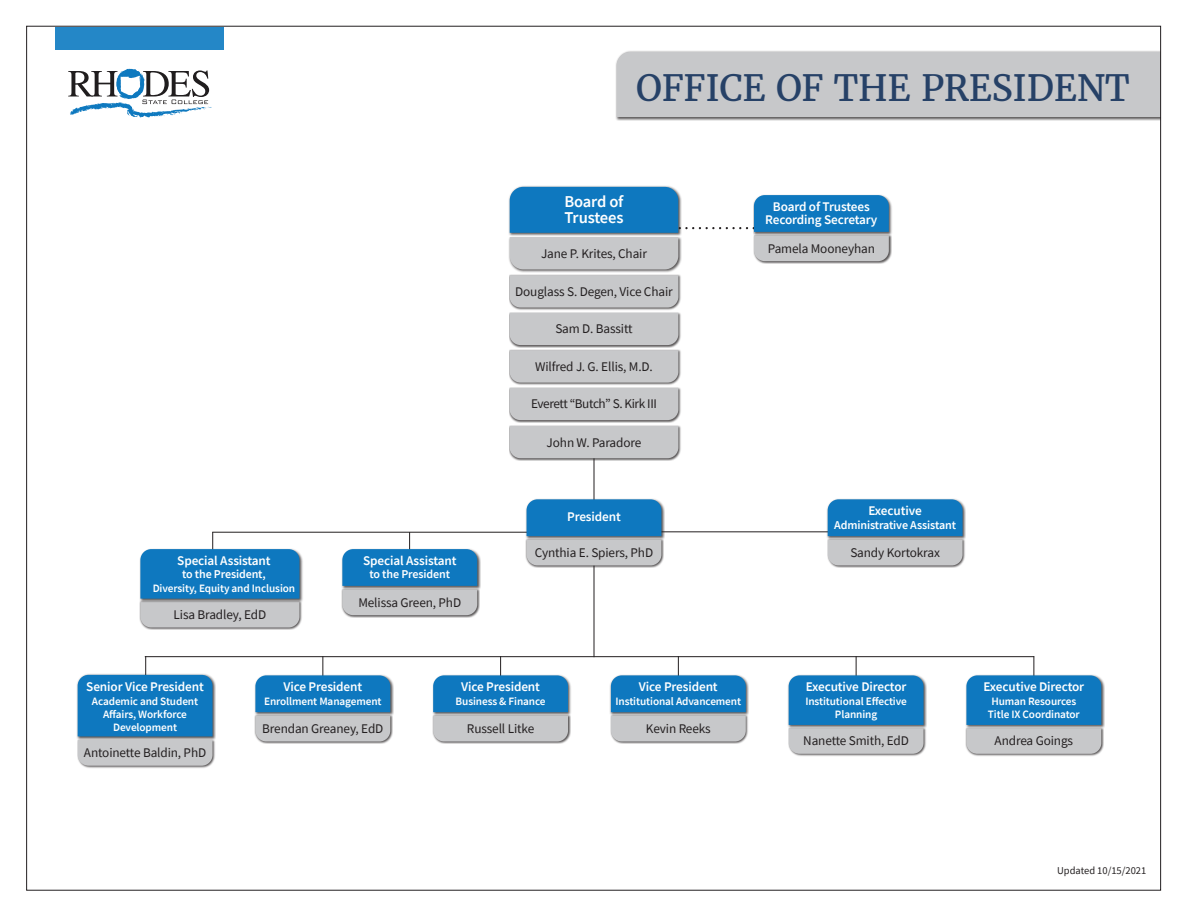
<style>
.page{position:relative;width:1188px;height:918px;background:#fff}
.page>*{position:absolute;margin:0;border:0;box-sizing:border-box;transform-origin:0 0}
.t1{font:35.85px "Merriweather";letter-spacing:-.01em;color:#264167}
.t2{font:600 16.5px/16.5px "Source Sans Pro";letter-spacing:-.01em;color:#fff}
.t3{font:13.2px "Source Sans Pro";letter-spacing:-.01em;color:#231f20}
.t4{font:600 13.2px/13.2px "Source Sans Pro";letter-spacing:-.01em;color:#fff;text-align:center}
.t5{font:13.2px "Source Sans Pro";letter-spacing:-.03em;color:#231f20}
.t6{font:600 12px "Source Sans Pro";letter-spacing:-.01em;color:#fff}
.t7{font:600 11.25px/13.2px "Source Sans Pro";letter-spacing:-.01em;color:#fff;text-align:center}
.t8{font:10.5px "Source Sans Pro";color:#231f20}
</style>
<div class="page">
<div style="left:788px;top:727px;width:139px;height:30px;background:#231f20;opacity:.75"></div>
<div style="left:787px;top:674px;width:140px;height:55px;background:#231f20;opacity:.75"></div>
<svg style="left:789px;top:657px;width:135px;height:97px"></svg>
<div style="left:139px;top:601px;width:164px;height:29px;background:#231f20;opacity:.75"></div>
<div style="left:139px;top:548px;width:164px;height:54px;background:#231f20;opacity:.75"></div>
<svg style="left:140px;top:533px;width:159px;height:94px"></svg>
<hr style="left:594px;top:543px;width:1px;height:114px;background:#231f20">
<div style="left:56px;top:27px;width:168px;height:22px;background:#2487c7"></div>
<svg style="left:68px;top:69px;width:144px;height:49px"></svg>
<hr style="left:213px;top:532px;width:381px;height:1px;background:#231f20">
<hr style="left:594px;top:532px;width:261px;height:1px;background:#231f20">
<div style="left:615px;top:51px;width:549px;height:70px;background:#231f20;opacity:.75"></div>
<div style="left:617px;top:52px;width:542px;height:65px;background:#c7c8ca"></div>
<div style="left:341px;top:588px;width:139px;height:30px;background:#231f20;opacity:.75"></div>
<div style="left:341px;top:548px;width:140px;height:41px;background:#231f20;opacity:.75"></div>
<svg style="left:342px;top:533px;width:135px;height:82px"></svg>
<div style="left:827px;top:539px;width:139px;height:29px;background:#231f20;opacity:.75"></div>
<div style="left:826px;top:498px;width:140px;height:42px;background:#231f20;opacity:.75"></div>
<svg style="left:828px;top:499px;width:135px;height:66px;background:#5e99c1"></svg>
<div style="left:753px;top:234px;width:139px;height:30px;background:#231f20;opacity:.75"></div>
<div style="left:753px;top:194px;width:139px;height:41px;background:#231f20;opacity:.75"></div>
<svg style="left:754px;top:195px;width:135px;height:66px;background:#5e99c0"></svg>
<hr style="left:594px;top:445px;width:1px;height:75px;background:#231f20">
<div style="left:508px;top:236px;width:174px;height:37px;background:#231f20;opacity:.75"></div>
<div style="left:508px;top:185px;width:174px;height:51px;background:#231f20;opacity:.75"></div>
<svg style="left:510px;top:187px;width:237px;height:82px"></svg>
<div style="left:526px;top:539px;width:138px;height:29px;background:#231f20;opacity:.75"></div>
<div style="left:525px;top:498px;width:140px;height:42px;background:#231f20;opacity:.75"></div>
<svg style="left:527px;top:499px;width:134px;height:66px;background:#5e99c1"></svg>
<div style="left:1161px;top:47px;width:27px;height:75px;background:#fff"></div>
<div style="left:509px;top:274px;width:172px;height:36px;background:#231f20;opacity:.75"></div>
<div style="left:509px;top:312px;width:172px;height:36px;background:#231f20;opacity:.75"></div>
<div style="left:509px;top:349px;width:172px;height:36px;background:#231f20;opacity:.75"></div>
<div style="left:509px;top:387px;width:172px;height:36px;background:#231f20;opacity:.75"></div>
<svg style="left:510px;top:275px;width:168px;height:145px;background:#c7c8ca"></svg>
<div style="left:509px;top:425px;width:172px;height:36px;background:#231f20;opacity:.75"></div>
<div style="left:510px;top:426px;width:168px;height:32px;background:#c7c8ca"></div>
<hr style="left:145px;top:656px;width:889px;height:1px;background:#231f20">
<div style="left:965px;top:727px;width:139px;height:30px;background:#231f20;opacity:.75"></div>
<div style="left:965px;top:674px;width:140px;height:55px;background:#231f20;opacity:.75"></div>
<svg style="left:966px;top:657px;width:135px;height:97px"></svg>
<div style="left:77px;top:739px;width:138px;height:30px;background:#231f20;opacity:.75"></div>
<div style="left:76px;top:674px;width:140px;height:66px;background:#231f20;opacity:.75"></div>
<svg style="left:78px;top:657px;width:135px;height:109px"></svg>
<div style="left:610px;top:715px;width:139px;height:29px;background:#231f20;opacity:.75"></div>
<div style="left:610px;top:674px;width:139px;height:42px;background:#231f20;opacity:.75"></div>
<svg style="left:611px;top:657px;width:135px;height:84px"></svg>
<div style="left:432px;top:715px;width:139px;height:29px;background:#231f20;opacity:.75"></div>
<div style="left:432px;top:674px;width:140px;height:42px;background:#231f20;opacity:.75"></div>
<svg style="left:433px;top:657px;width:135px;height:84px"></svg>
<div style="left:254px;top:715px;width:139px;height:29px;background:#231f20;opacity:.75"></div>
<div style="left:254px;top:674px;width:140px;height:42px;background:#231f20;opacity:.75"></div>
<svg style="left:255px;top:657px;width:135px;height:84px"></svg>
<h1 class="t1" style="left:636px;top:66px;width:495px">OFFICE OF THE PRESIDENT</h1>
<p class="t2" style="left:564px;top:193px;width:61px">Board of<br>Trustees</p>
<p class="t3" style="left:541px;top:245px;width:107px">Jane P. Krites, Chair</p>
<p class="t4" style="left:177px;top:554px;width:95px">Special Assistant</p>
<p class="t6" style="left:182px;top:567px;width:85px">to the President,</p>
<p class="t7" style="left:153px;top:581px;width:144px">Diversity, Equity and Inclusion</p>
<p class="t3" style="left:174px;top:606px;width:94px">Lisa Bradley, EdD</p>
<p class="t4" style="left:363px;top:554px;width:95px">Special Assistant</p>
<p class="t6" style="left:370px;top:567px;width:82px">to the President</p>
<p class="t3" style="left:358px;top:594px;width:104px">Melissa Green, PhD</p>
<p class="t3" style="left:515px;top:283px;width:159px">Douglass S. Degen, Vice Chair</p>
<p class="t3" style="left:555px;top:321px;width:79px">Sam D. Bassitt</p>
<p class="t3" style="left:535px;top:358px;width:119px">Wilfred J. G. Ellis, M.D.</p>
<p class="t5" style="left:531px;top:396px;width:127px">Everett “Butch” S. Kirk III</p>
<p class="t3" style="left:547px;top:434px;width:96px">John W. Paradore</p>
<p class="t4" style="left:567px;top:510px;width:55px">President</p>
<p class="t3" style="left:535px;top:544px;width:120px">Cynthia E. Spiers, PhD</p>
<p class="t4" style="left:86px;top:680px;width:119px">Senior Vice President</p>
<p class="t7" style="left:92px;top:694px;width:108px">Academic and Student<br>Affairs, Workforce<br>Development</p>
<p class="t3" style="left:84px;top:744px;width:124px">Antoinette Baldin, PhD</p>
<p class="t4" style="left:283px;top:680px;width:80px">Vice President</p>
<p class="t7" style="left:264px;top:694px;width:119px">Enrollment Management</p>
<p class="t3" style="left:262px;top:720px;width:123px">Brendan Greaney, EdD</p>
<p class="t4" style="left:461px;top:680px;width:80px">Vice President</p>
<p class="t7" style="left:456px;top:694px;width:91px">Business &amp; Finance</p>
<p class="t3" style="left:467px;top:720px;width:69px">Russell Litke</p>
<p class="t4" style="left:639px;top:680px;width:80px">Vice President</p>
<p class="t7" style="left:616px;top:694px;width:127px">Institutional Advancement</p>
<p class="t3" style="left:646px;top:720px;width:66px">Kevin Reeks</p>
<p class="t4" style="left:765px;top:200px;width:114px">Board of Trustees<br>Recording Secretary</p>
<p class="t3" style="left:768px;top:240px;width:109px">Pamela Mooneyhan</p>
<p class="t4" style="left:869px;top:504px;width:55px">Executive</p>
<p class="t6" style="left:834px;top:517px;width:123px">Administrative Assistant</p>
<p class="t3" style="left:850px;top:544px;width:91px">Sandy Kortokrax</p>
<p class="t4" style="left:806px;top:680px;width:102px">Executive Director</p>
<p class="t7" style="left:805px;top:694px;width:103px">Institutional Effective<br>Planning</p>
<p class="t3" style="left:803px;top:733px;width:107px">Nanette Smith, EdD</p>
<p class="t4" style="left:983px;top:680px;width:102px">Executive Director</p>
<p class="t7" style="left:988px;top:694px;width:93px">Human Resources<br>Title IX Coordinator</p>
<p class="t3" style="left:995px;top:733px;width:80px">Andrea Goings</p>
<p class="t8" style="left:1057px;top:863px;width:91px">Updated 10/15/2021</p>
</div>
